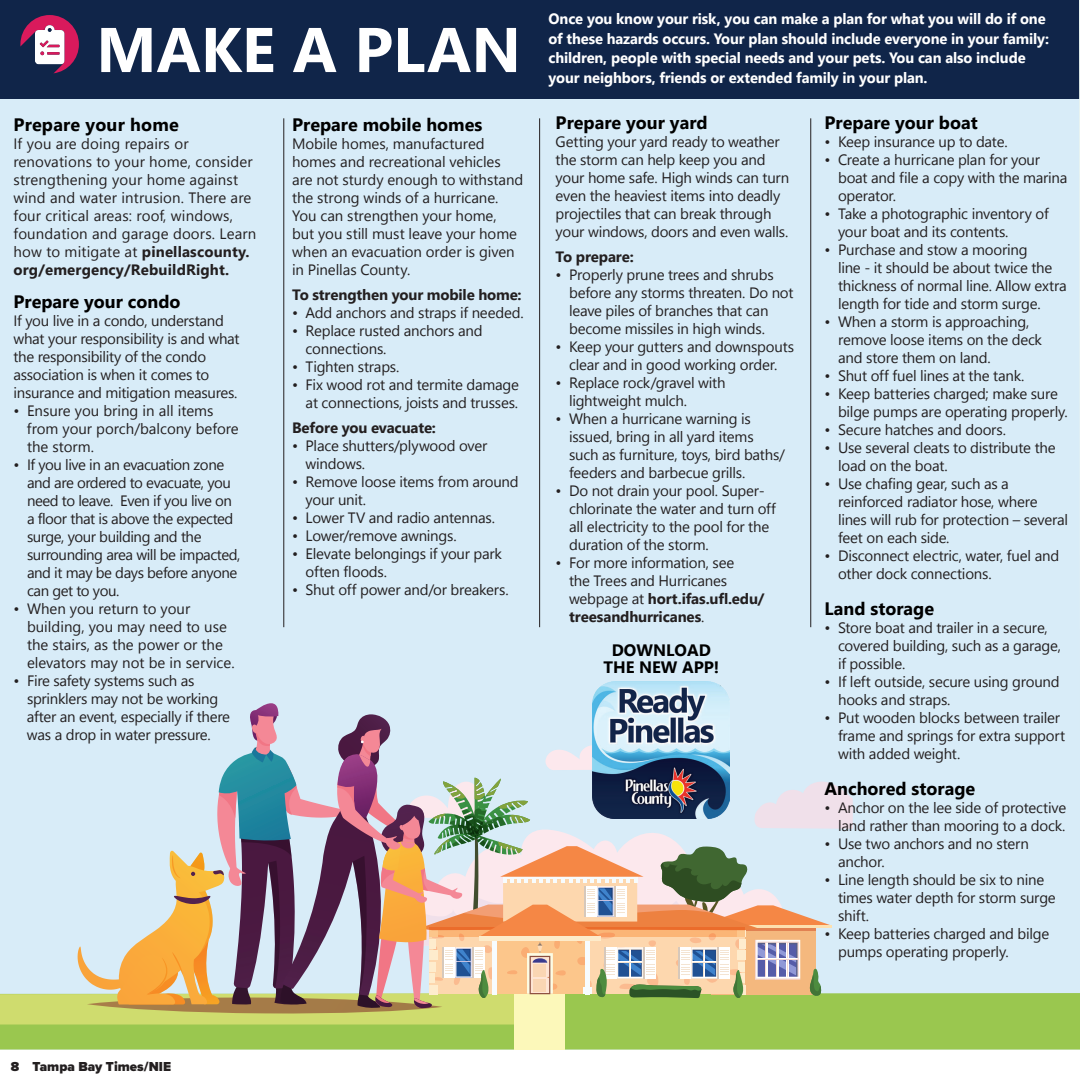
<style>
.page{position:relative;width:1080px;height:1080px;background:#fff}
.page>*{position:absolute;margin:0;border:0;box-sizing:border-box;transform-origin:0 0}
.t1{font:700 63px "Nirmala UI";color:#fff}
.t2{font:700 18px "Nirmala UI";color:#000}
.t3{font:700 16.5px/16.8px "Nirmala UI";color:#000;text-align:center}
.t4{font:15px/18px "Nirmala UI";letter-spacing:-.015em;color:#231f20}
.t5{font:15px/18px "Nirmala UI";letter-spacing:.01em;color:#231f20}
.t6{font:700 15px/19.5px "Nirmala UI";letter-spacing:-.01em;color:#fff}
.t7{font:700 15px "Nirmala UI";letter-spacing:-.01em;color:#231f20}
.t8{font:900 13.5px "Proxima Nova";color:#231f20}
.s1{font-weight:700}
</style>
<div class="page">
<div style="left:1px;top:98px;width:1078px;height:895px;background:#d8ecf8"></div>
<div style="left:0;top:0;width:1080px;height:98px;background:#102549"></div>
<div style="left:1px;top:993px;width:1078px;height:57px;background:#9ac74f"></div>
<div style="left:514px;top:989px;width:51px;height:61px;background:#fcf8ba"></div>
<hr style="left:1079px;top:0;width:1px;height:731px;background:#eaf5f1">
<svg style="left:1px;top:703px;width:852px;height:322px;background:#c9c5b9"></svg>
<hr style="left:283px;top:118px;width:1px;height:509px;background:#231f20">
<hr style="left:539px;top:118px;width:1px;height:509px;background:#231f20">
<hr style="left:810px;top:118px;width:1px;height:509px;background:#231f20">
<svg style="left:20px;top:15px;width:59px;height:59px"></svg>
<img style="left:593px;top:682px;width:137px;height:137px">
<h2 class="t1" style="left:96px;top:-2px;width:426px">MAKE A PLAN</h2>
<p class="t2" style="left:14px;top:110px;width:167px">Prepare your home</p>
<p class="t5" style="left:14px;top:134px;width:244px">If you are doing repairs or renovations to your home, consider strengthening your home against wind and water intrusion. There are four critical areas: roof, windows, foundation and garage doors. Learn how to mitigate at <span class="s1">pinellascounty. org/emergency/RebuildRight.</span></p>
<p class="t2" style="left:14px;top:287px;width:169px">Prepare your condo</p>
<p class="t4" style="left:14px;top:311px;width:228px">If you live in a condo, understand what your responsibility is and what the responsibility of the condo association is when it comes to insurance and mitigation measures.</p>
<p class="t4" style="left:27px;top:401px;width:213px;text-indent:-13px">• Ensure you bring in all items from your porch/balcony before the storm.</p>
<p class="t4" style="left:27px;top:455px;width:215px;text-indent:-14px">• If you live in an evacuation zone and are ordered to evacuate, you need to leave. Even if you live on a floor that is above the expected surge, your building and the surrounding area will be impacted, and it may be days before anyone can get to you.</p>
<p class="t4" style="left:27px;top:599px;width:209px;text-indent:-13px">• When you return to your building, you may need to use the stairs, as the power or the elevators may not be in service.</p>
<p class="t4" style="left:27px;top:671px;width:204px;text-indent:-13px">• Fire safety systems such as sprinklers may not be working after an event, especially if there was a drop in water pressure.</p>
<p class="t2" style="left:292px;top:110px;width:192px">Prepare mobile homes</p>
<p class="t4" style="left:292px;top:134px;width:233px">Mobile homes, manufactured homes and recreational vehicles are not sturdy enough to withstand the strong winds of a hurricane.<br>You can strengthen your home,<br>but you still must leave your home when an evacuation order is given in Pinellas County.</p>
<p class="t7" style="left:292px;top:283px;width:231px">To strengthen your mobile home:</p>
<p class="t4" style="left:292px;top:303px;width:233px">• Add anchors and straps if needed.</p>
<p class="t4" style="left:306px;top:321px;width:178px;text-indent:-14px">• Replace rusted anchors and connections.</p>
<p class="t4" style="left:292px;top:357px;width:109px">• Tighten straps.</p>
<p class="t4" style="left:292px;top:375px;width:228px;text-align:right">• Fix wood rot and termite damage at connections, joists and trusses.</p>
<p class="t7" style="left:292px;top:415px;width:145px">Before you evacuate:</p>
<p class="t4" style="left:306px;top:436px;width:183px;text-indent:-14px">• Place shutters/plywood over windows.</p>
<p class="t4" style="left:306px;top:472px;width:215px;text-indent:-14px">• Remove loose items from around your unit.</p>
<p class="t4" style="left:292px;top:508px;width:204px">• Lower TV and radio antennas.</p>
<p class="t4" style="left:292px;top:526px;width:166px">• Lower/remove awnings.</p>
<p class="t4" style="left:306px;top:544px;width:198px;text-indent:-14px">• Elevate belongings if your park often floods.</p>
<p class="t4" style="left:292px;top:580px;width:218px">• Shut off power and/or breakers.</p>
<p class="t6" style="left:549px;top:8px;width:502px">Once you know your risk, you can make a plan for what you will do if one of these hazards occurs. Your plan should include everyone in your family: children, people with special needs and your pets. You can also include your neighbors, friends or extended family in your plan.</p>
<p class="t2" style="left:556px;top:108px;width:154px">Prepare your yard</p>
<p class="t4" style="left:556px;top:132px;width:235px">Getting your yard ready to weather the storm can help keep you and your home safe. High winds can turn even the heaviest items into deadly projectiles that can break through your windows, doors and even walls.</p>
<p class="t7" style="left:556px;top:245px;width:80px">To prepare:</p>
<p class="t4" style="left:569px;top:265px;width:226px;text-indent:-14px">• Properly prune trees and shrubs before any storms threaten. Do not leave piles of branches that can become missiles in high winds.</p>
<p class="t4" style="left:556px;top:337px;width:240px;text-align:center">• Keep your gutters and downspouts clear and in good working order.</p>
<p class="t4" style="left:569px;top:373px;width:158px;text-indent:-14px">• Replace rock/gravel with lightweight mulch.</p>
<p class="t4" style="left:569px;top:409px;width:217px;text-indent:-14px">• When a hurricane warning is issued, bring in all yard items such as furniture, toys, bird baths/ feeders and barbecue grills.</p>
<p class="t4" style="left:569px;top:481px;width:208px;text-indent:-14px">• Do not drain your pool. Super&shy;chlorinate the water and turn off all electricity to the pool for the duration of the storm.</p>
<p class="t4" style="left:569px;top:553px;width:197px;text-indent:-14px">• For more information, see<br>the Trees and Hurricanes webpage at <span class="s1">hort.ifas.ufl.edu/ treesandhurricanes</span>.</p>
<p class="t3" style="left:603px;top:641px;width:117px">DOWNLOAD<br>THE NEW APP!</p>
<h3 class="t2" style="left:825px;top:108px;width:155px">Prepare your boat</h3>
<p class="t4" style="left:825px;top:132px;width:185px">• Keep insurance up to date.</p>
<p class="t4" style="left:838px;top:150px;width:231px;text-indent:-14px">• Create a hurricane plan for your boat and file a copy with the marina operator.</p>
<p class="t4" style="left:838px;top:204px;width:212px;text-indent:-14px">• Take a photographic inventory of your boat and its contents.</p>
<p class="t4" style="left:838px;top:240px;width:230px;text-indent:-14px">• Purchase and stow a mooring<br>line - it should be about twice the thickness of normal line. Allow extra length for tide and storm surge.</p>
<p class="t4" style="left:838px;top:312px;width:206px;text-indent:-14px">• When a storm is approaching, remove loose items on the deck and store them on land.</p>
<p class="t4" style="left:825px;top:366px;width:201px">• Shut off fuel lines at the tank.</p>
<p class="t4" style="left:838px;top:384px;width:231px;text-indent:-14px">• Keep batteries charged; make sure bilge pumps are operating properly.</p>
<p class="t4" style="left:825px;top:420px;width:183px">• Secure hatches and doors.</p>
<p class="t4" style="left:838px;top:438px;width:219px;text-indent:-14px">• Use several cleats to distribute the load on the boat.</p>
<p class="t4" style="left:838px;top:474px;width:232px;text-indent:-14px">• Use chafing gear, such as a reinforced radiator hose, where lines will rub for protection – several feet on each side.</p>
<p class="t4" style="left:838px;top:546px;width:223px;text-indent:-14px">• Disconnect electric, water, fuel and other dock connections.</p>
<h3 class="t2" style="left:825px;top:594px;width:111px">Land storage</h3>
<p class="t4" style="left:838px;top:618px;width:225px;text-indent:-14px">• Store boat and trailer in a secure, covered building, such as a garage, if possible.</p>
<p class="t4" style="left:838px;top:672px;width:223px;text-indent:-14px">• If left outside, secure using ground hooks and straps.</p>
<p class="t4" style="left:838px;top:708px;width:229px;text-indent:-14px">• Put wooden blocks between trailer frame and springs for extra support with added weight.</p>
<h3 class="t2" style="left:825px;top:774px;width:152px">Anchored storage</h3>
<p class="t4" style="left:825px;top:798px;width:243px;text-align:right">• Anchor on the lee side of protective land rather than mooring to a dock.</p>
<p class="t4" style="left:838px;top:834px;width:192px;text-indent:-14px">• Use two anchors and no stern anchor.</p>
<p class="t4" style="left:838px;top:870px;width:219px;text-indent:-14px">• Line length should be six to nine times water depth for storm surge shift.</p>
<p class="t4" style="left:838px;top:924px;width:213px;text-indent:-14px">• Keep batteries charged and bilge pumps operating properly.</p>
<p class="t8" style="left:11px;top:1057px;width:162px">8 Tampa Bay Times/NIE</p>
</div>
